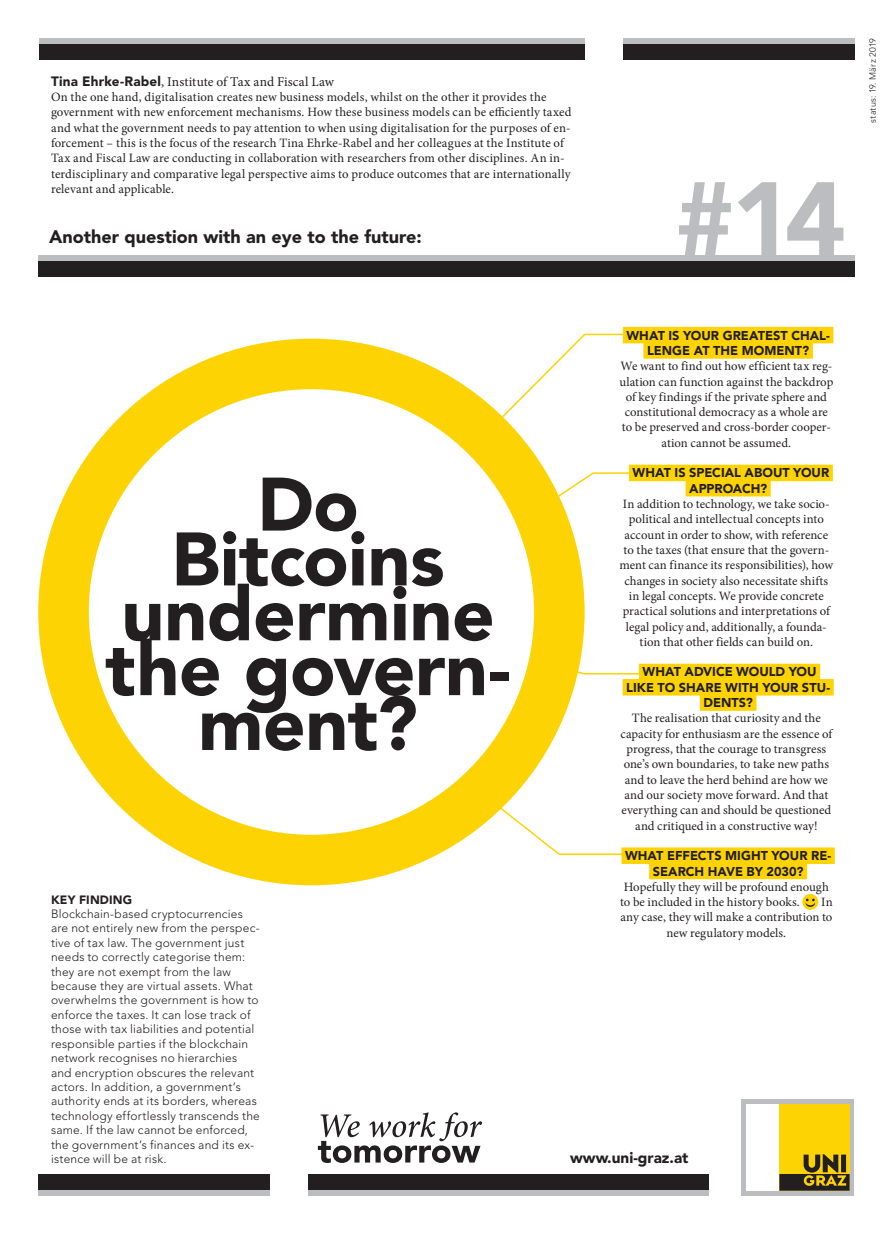
<style>
.page{position:relative;width:893px;height:1234px;background:#fff}
.page>*{position:absolute;margin:0;border:0;box-sizing:border-box;transform-origin:0 0}
.t1{font:900 103.2px "Avenir LT Std";color:#bcbdc0}
.t2{font:900 74.85px/54.8px "Avenir LT Std";letter-spacing:-.01em;color:#231f20;text-align:center}
.t3{font:900 18px "Avenir LT Std";color:#231f20}
.t4{font:900 15.3px "Avenir LT Std";color:#231f20}
.t5{font:13.5px "Minion Pro";letter-spacing:.005em;color:#231f20}
.t6{font:12.75px/15.3px "Minion Pro";letter-spacing:.005em;color:#231f20;text-align:center}
.t7{font:900 12.75px/15.3px "Avenir LT Std";color:#231f20;text-align:center}
.t8{font:300 12px/14.4px "Avenir LT Std";letter-spacing:.015em;color:#231f20}
.t9{font:900 12px "Avenir LT Std";letter-spacing:.015em;color:#231f20}
.t10{font:300 9px "Avenir LT Std";letter-spacing:.03em;color:#231f20}
.s1{font-family:"Avenir LT Std";font-weight:900}
</style>
<div class="page">
<div style="left:623px;top:43px;width:231px;height:17px;background:#231f20"></div>
<div style="left:623px;top:38px;width:231px;height:5px;background:#bcbdc0"></div>
<div style="left:39px;top:43px;width:546px;height:17px;background:#231f20"></div>
<div style="left:39px;top:38px;width:546px;height:5px;background:#bcbdc0"></div>
<div style="left:38px;top:260px;width:816px;height:17px;background:#231f20"></div>
<div style="left:38px;top:255px;width:816px;height:5px;background:#bcbdc0"></div>
<div style="left:308px;top:1173px;width:400px;height:17px;background:#231f20"></div>
<div style="left:308px;top:1190px;width:400px;height:5px;background:#bcbdc0"></div>
<div style="left:38px;top:1173px;width:232px;height:17px;background:#231f20"></div>
<div style="left:38px;top:1190px;width:232px;height:5px;background:#bcbdc0"></div>
<div style="left:741px;top:1098px;width:113px;height:97px;background:#bcbdc0"></div>
<div style="left:779px;top:1103px;width:70px;height:87px;background:#fed304"></div>
<svg style="left:779px;top:1154px;width:70px;height:36px"></svg>
<div style="left:746px;top:1103px;width:33px;height:87px;background:#fff"></div>
<svg style="left:318px;top:1112px;width:164px;height:50px"></svg>
<div style="left:38px;top:338px;width:547px;height:547px;background:#fed304;border-radius:50%"></div>
<svg style="left:306px;top:333px;width:368px;height:281px"></svg>
<div style="left:89px;top:389px;width:445px;height:445px;background:#fff;border-radius:50%"></div>
<svg style="left:472px;top:785px;width:149px;height:70px"></svg>
<svg style="left:577px;top:659px;width:62px;height:16px"></svg>
<svg style="left:525px;top:471px;width:157px;height:48px"></svg>
<div style="left:623px;top:327px;width:210px;height:16px;background:#fed304"></div>
<div style="left:643px;top:342px;width:170px;height:16px;background:#fed304"></div>
<div style="left:629px;top:464px;width:204px;height:17px;background:#fed304"></div>
<div style="left:686px;top:480px;width:85px;height:16px;background:#fed304"></div>
<div style="left:639px;top:663px;width:181px;height:17px;background:#fed304"></div>
<div style="left:623px;top:679px;width:211px;height:16px;background:#fed304"></div>
<div style="left:700px;top:694px;width:56px;height:16px;background:#fed304"></div>
<div style="left:621px;top:847px;width:214px;height:16px;background:#fed304"></div>
<div style="left:649px;top:862px;width:158px;height:17px;background:#fed304"></div>
<svg style="left:802px;top:893px;width:16px;height:16px"></svg>
<svg style="left:805px;top:898px;width:10px;height:8px"></svg>
<p class="t5" style="left:51px;top:72px;width:284px"><span class="s1">Tina Ehrke-Rabel</span>, Institute of Tax and Fiscal Law</p>
<p class="t6" style="left:51px;top:89px;width:522px;text-align:left">On the one hand, digitalisation creates new business models, whilst on the other it provides the government with new enforcement mechanisms. How these business models can be efficiently taxed and what the government needs to pay attention to when using digitalisation for the purposes of en&shy;forcement – this is the focus of the research Tina Ehrke-Rabel and her colleagues at the Institute of Tax and Fiscal Law are conducting in collaboration with researchers from other disciplines. An in&shy;terdisciplinary and comparative legal perspective aims to produce outcomes that are internationally relevant and applicable.</p>
<h3 class="t3" style="left:49px;top:226px;width:374px">Another question with an eye to the future:</h3>
<h1 class="t1" style="left:674px;top:157px;width:173px">#14</h1>
<p class="t10" style="left:868px;top:123px;width:86px;rotate:-90deg">status: 19. März 2019</p>
<h2 class="t2" style="left:105px;top:477px;width:407px">Do<br>Bitcoins undermine the govern&shy;ment?</h2>
<p class="t9" style="left:51px;top:891px;width:83px">KEY FINDING</p>
<p class="t8" style="left:51px;top:906px;width:210px">Blockchain-based cryptocurrencies are not entirely new from the perspec&shy;tive of tax law. The government just needs to correctly categorise them: they are not exempt from the law because they are virtual assets. What overwhelms the government is how to enforce the taxes. It can lose track of those with tax liabilities and potential responsible parties if the blockchain network recognises no hierarchies and encryption obscures the relevant actors. In addition, a government’s authority ends at its borders, whereas technology effortlessly transcends the same. If the law cannot be enforced, the government’s finances and its ex&shy;istence will be at risk.</p>
<p class="t7" style="left:626px;top:327px;width:205px">WHAT IS YOUR GREATEST CHAL-<br>LENGE AT THE MOMENT?</p>
<p class="t6" style="left:619px;top:358px;width:215px">We want to find out how efficient tax reg&shy;ulation can function against the backdrop of key findings if the private sphere and constitutional democracy as a whole are to be preserved and cross-border cooper&shy;ation cannot be assumed.</p>
<p class="t7" style="left:633px;top:465px;width:198px">WHAT IS SPECIAL ABOUT YOUR<br>APPROACH?</p>
<p class="t6" style="left:620px;top:496px;width:215px">In addition to technology, we take socio&shy;political and intellectual concepts into account in order to show, with reference to the taxes (that ensure that the govern&shy;ment can finance its responsibilities), how changes in society also necessitate shifts in legal concepts. We provide concrete practical solutions and interpretations of legal policy and, additionally, a founda&shy;tion that other fields can build on.</p>
<p class="t7" style="left:626px;top:664px;width:205px">WHAT ADVICE WOULD YOU<br>LIKE TO SHARE WITH YOUR STU-<br>DENTS?</p>
<p class="t6" style="left:620px;top:710px;width:213px">The realisation that curiosity and the capacity for enthusiasm are the essence of progress, that the courage to transgress one’s own boundaries, to take new paths and to leave the herd behind are how we and our society move forward. And that everything can and should be questioned and critiqued in a constructive way!</p>
<p class="t7" style="left:625px;top:847px;width:208px">WHAT EFFECTS MIGHT YOUR RE-<br>SEARCH HAVE BY 2030?</p>
<p class="t6" style="left:620px;top:879px;width:210px;text-align:left">Hopefully they will be profound enough to be included in the history books.</p>
<p class="t6" style="left:821px;top:894px;width:13px">In</p>
<p class="t6" style="left:620px;top:909px;width:213px">any case, they will make a contribution to</p>
<p class="t6" style="left:667px;top:924px;width:121px">new regulatory models.</p>
<p class="t4" style="left:570px;top:1148px;width:120px">www.uni-graz.at</p>
</div>
